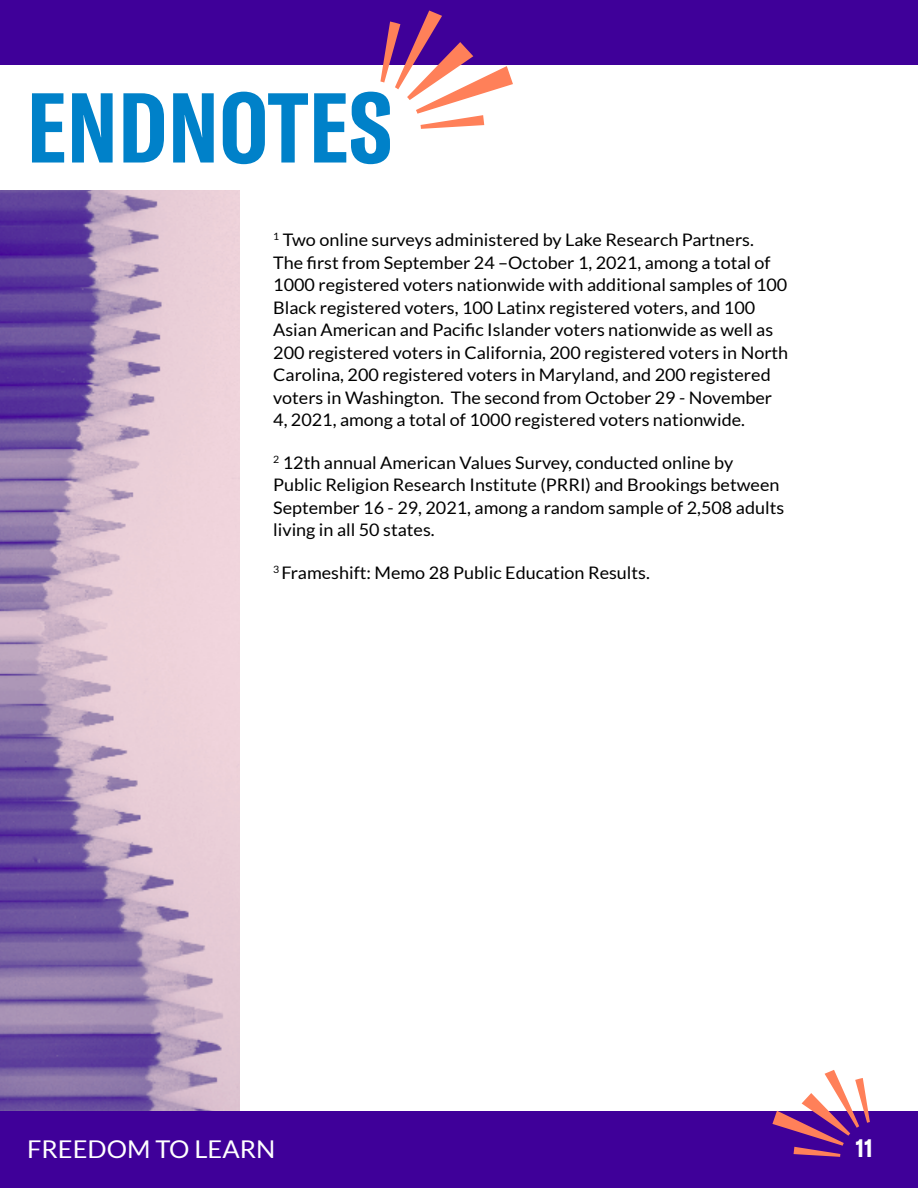
<style>
.page{position:relative;width:918px;height:1188px;background:#fff}
.page>*{position:absolute;margin:0;border:0;box-sizing:border-box;transform-origin:0 0}
.t1{font:97.5px "GT America Cm Bd";letter-spacing:.01em;color:#0081c9}
.t2{font:25.5px "GT America Cm Bd";color:#fff}
.t3{font:24.45px "Lato";color:#fff;scale:1.04 1}
.t4{font:17.25px/22.5px "Lato";color:#000;scale:1.04 1}
</style>
<div class="page">
<img style="left:0;top:190px;width:239px;height:922px">
<div style="left:0;top:1112px;width:918px;height:76px;background:#3f0099"></div>
<div style="left:0;top:0;width:918px;height:64px;background:#3f0099"></div>
<svg style="left:772px;top:1070px;width:98px;height:87px"></svg>
<svg style="left:380px;top:11px;width:133px;height:118px"></svg>
<h1 class="t1" style="left:27px;top:69px;width:367px">ENDNOTES</h1>
<p class="t4" style="left:273px;top:228px;width:497px"><sup>1</sup> Two online surveys administered by Lake Research Partners.<br>The first from September 24 –October 1, 2021, among a total of 1000 registered voters nationwide with additional samples of 100<br>Black registered voters, 100 Latinx registered voters, and 100<br>Asian American and Pacific Islander voters nationwide as well as 200 registered voters in California, 200 registered voters in North Carolina, 200 registered voters in Maryland, and 200 registered voters in Washington. The second from October 29 - November 4, 2021, among a total of 1000 registered voters nationwide.</p>
<p class="t4" style="left:273px;top:451px;width:493px"><sup>2</sup> 12th annual American Values Survey, conducted online by Public Religion Research Institute (PRRI) and Brookings between September 16 - 29, 2021, among a random sample of 2,508 adults living in all 50 states.</p>
<p class="t4" style="left:273px;top:561px;width:364px"><sup>3</sup> Frameshift: Memo 28 Public Education Results.</p>
<h3 class="t3" style="left:27px;top:1135px;width:240px">FREEDOM TO LEARN</h3>
<h2 class="t2" style="left:856px;top:1132px;width:18px">11</h2>
</div>
